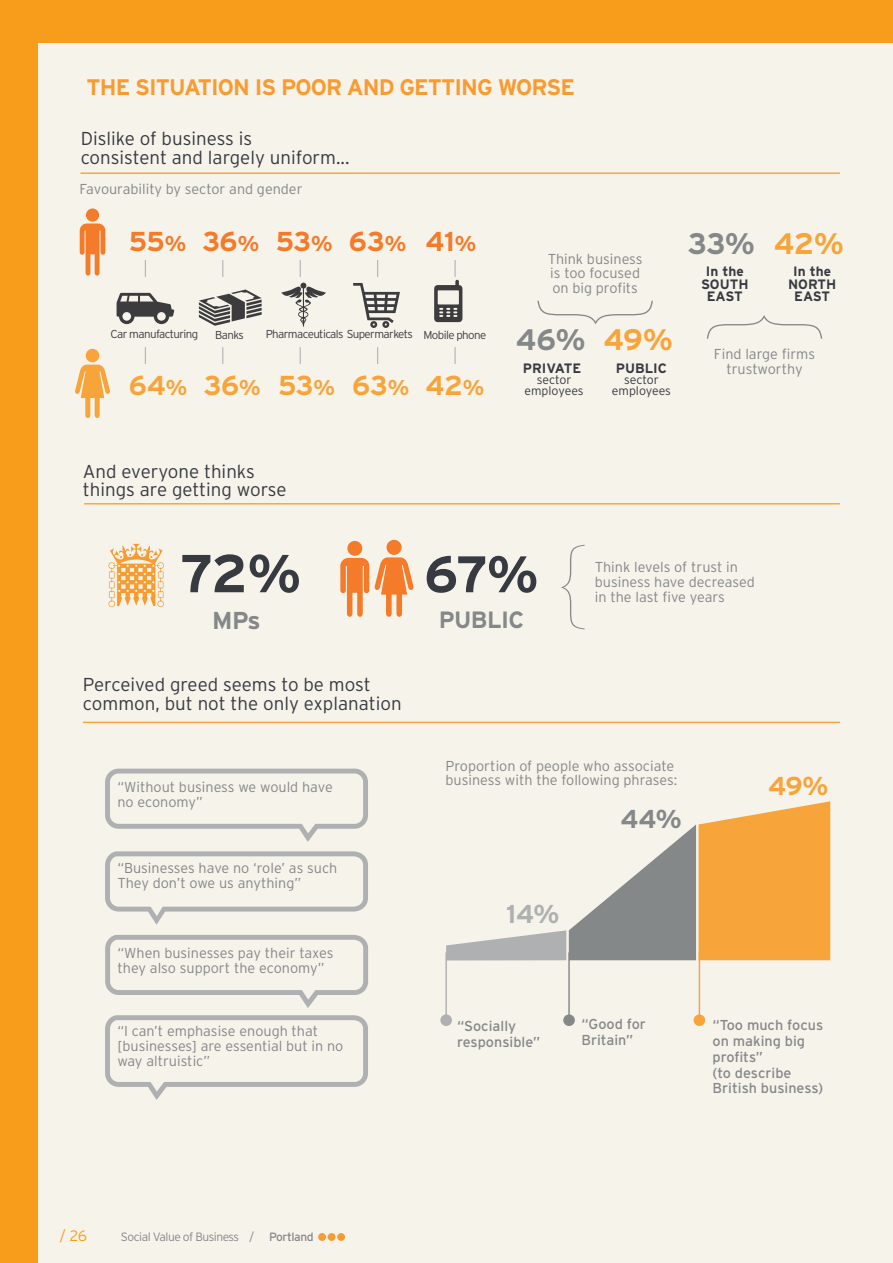
<style>
.page{position:relative;width:893px;height:1263px;background:#f89c1c}
.page>*{position:absolute;margin:0;border:0;box-sizing:border-box;transform-origin:0 0}
.t1{font:700 53.25px "Interstate";color:#373a41}
.t2{font:700 51.3px "Interstate";color:#373a41}
.t3{font:700 29.7px "Interstate";color:#858889}
.t4{font:700 29.7px "Interstate";color:#f7a53b}
.t5{font:700 27.3px "Interstate";letter-spacing:-.015em;color:#f47b29}
.t6{font:700 27.3px "Interstate";letter-spacing:-.015em;color:#f7a53b}
.t7{font:700 25.95px "Interstate";color:#f7a53b}
.t8{font:700 25.95px "Interstate";color:#858889}
.t9{font:700 25.95px "Interstate";color:#afb0b1}
.t10{font:700 24.45px "Interstate";color:#858889}
.t11{font:700 23.55px "Interstate";letter-spacing:-.025em;color:#858889}
.Introduction_text_01{font:700 22.5px "Interstate";letter-spacing:-.04em;color:#f89c31}
.t12{font:300 18.75px/18.8px "Interstate";color:#373a41}
.t13{font:300 15px "Interstate";color:#f89c1c}
.t14{font:300 14.4px/14.7px "Interstate";color:#858889}
.t15{font:14.4px/15.8px "Interstate";color:#858889}
.t16{font:700 13.65px/12.3px "Interstate";color:#373a41;text-align:center}
.t17{font:300 12.3px/11.4px "Interstate";color:#373a41;text-align:center}
.Introduction_text_01-2{font:300 12px "Interstate";letter-spacing:-.04em;color:#85888a}
.Introduction_text_01-3{font:12px "Interstate";letter-spacing:-.04em;color:#85888a}
.t18{font:300 11.55px "Interstate";letter-spacing:-.05em;color:#3c3c3f}
.s1{font-size:21.45px}
</style>
<div class="page">
<div style="left:38px;top:43px;width:855px;height:1220px;background:#f6f3eb"></div>
<div style="left:318px;top:1233px;width:8px;height:8px;background:#f89c31;border-radius:50%"></div>
<div style="left:328px;top:1233px;width:7px;height:8px;background:#f89c31;border-radius:50%"></div>
<div style="left:337px;top:1233px;width:8px;height:8px;background:#f89c31;border-radius:50%"></div>
<div style="left:347px;top:541px;width:15px;height:15px;background:#f47b29;border-radius:50%"></div>
<svg style="left:340px;top:557px;width:74px;height:60px"></svg>
<div style="left:386px;top:540px;width:16px;height:15px;background:#f47b29;border-radius:50%"></div>
<svg style="left:80px;top:223px;width:25px;height:53px"></svg>
<div style="left:86px;top:208px;width:13px;height:14px;background:#f47b29;border-radius:50%"></div>
<svg style="left:75px;top:365px;width:35px;height:53px"></svg>
<div style="left:86px;top:349px;width:13px;height:13px;background:#f7a53b;border-radius:50%"></div>
<svg style="left:145px;top:260px;width:1px;height:17px"></svg>
<svg style="left:222px;top:260px;width:1px;height:17px"></svg>
<svg style="left:300px;top:260px;width:1px;height:17px"></svg>
<svg style="left:377px;top:260px;width:1px;height:17px"></svg>
<svg style="left:145px;top:347px;width:1px;height:17px"></svg>
<svg style="left:222px;top:347px;width:1px;height:17px"></svg>
<svg style="left:300px;top:347px;width:1px;height:17px"></svg>
<svg style="left:377px;top:347px;width:1px;height:17px"></svg>
<svg style="left:454px;top:347px;width:2px;height:17px"></svg>
<svg style="left:353px;top:283px;width:47px;height:45px"></svg>
<svg style="left:199px;top:289px;width:63px;height:37px"></svg>
<svg style="left:281px;top:283px;width:45px;height:44px"></svg>
<svg style="left:117px;top:293px;width:57px;height:31px"></svg>
<svg style="left:434px;top:260px;width:28px;height:62px"></svg>
<svg style="left:105px;top:769px;width:263px;height:73px"></svg>
<svg style="left:105px;top:851px;width:263px;height:74px"></svg>
<svg style="left:105px;top:935px;width:263px;height:73px"></svg>
<svg style="left:105px;top:1015px;width:263px;height:85px"></svg>
<hr style="left:80px;top:172px;width:760px;height:2px;background:#f7a53b">
<hr style="left:84px;top:503px;width:756px;height:1px;background:#f7a53b">
<hr style="left:83px;top:722px;width:757px;height:1px;background:#f7a53b">
<svg style="left:537px;top:301px;width:116px;height:23px"></svg>
<svg style="left:707px;top:315px;width:115px;height:24px"></svg>
<svg style="left:561px;top:545px;width:24px;height:84px"></svg>
<svg style="left:446px;top:801px;width:384px;height:159px"></svg>
<div style="left:694px;top:1014px;width:11px;height:12px;background:#f7a53b;border-radius:50%"></div>
<hr style="left:699px;top:952px;width:1px;height:68px;background:#f7a53b">
<div style="left:563px;top:1014px;width:12px;height:12px;background:#858889;border-radius:50%"></div>
<hr style="left:568px;top:952px;width:2px;height:68px;background:#858889">
<div style="left:440px;top:1014px;width:12px;height:12px;background:#afb0b1;border-radius:50%"></div>
<hr style="left:445px;top:952px;width:2px;height:68px;background:#afb0b1">
<svg style="left:108px;top:544px;width:56px;height:63px"></svg>
<p class="Introduction_text_01" style="left:87px;top:73px;width:490px">THE SITUATION IS POOR AND GETTING WORSE</p>
<p class="t12" style="left:81px;top:129px;width:270px">Dislike of business is<br>consistent and largely uniform...</p>
<p class="t14" style="left:80px;top:181px;width:225px">Favourability by sector and gender</p>
<p class="t5" style="left:129px;top:225px;width:59px">55<span class="s1">%</span></p>
<p class="t5" style="left:202px;top:225px;width:58px">36<span class="s1">%</span></p>
<p class="t5" style="left:276px;top:225px;width:58px">53<span class="s1">%</span></p>
<p class="t5" style="left:349px;top:225px;width:59px">63<span class="s1">%</span></p>
<p class="t5" style="left:425px;top:225px;width:52px">41<span class="s1">%</span></p>
<p class="t18" style="left:111px;top:327px;width:89px">Car manufacturing</p>
<p class="t18" style="left:266px;top:327px;width:222px">Pharmaceuticals Supermarkets Mobile phone</p>
<p class="t18" style="left:215px;top:328px;width:30px">Banks</p>
<p class="t6" style="left:129px;top:369px;width:60px">64<span class="s1">%</span></p>
<p class="t6" style="left:204px;top:369px;width:58px">36<span class="s1">%</span></p>
<p class="t6" style="left:278px;top:369px;width:58px">53<span class="s1">%</span></p>
<p class="t6" style="left:352px;top:369px;width:59px">63<span class="s1">%</span></p>
<p class="t6" style="left:425px;top:369px;width:60px">42<span class="s1">%</span></p>
<p class="t12" style="left:83px;top:462px;width:205px">And everyone thinks things are getting worse</p>
<p class="t14" style="left:548px;top:251px;width:96px">Think business is too focused on big profits</p>
<p class="t3" style="left:516px;top:322px;width:71px">46%</p>
<p class="t16" style="left:523px;top:362px;width:60px">PRIVATE</p>
<p class="t17" style="left:524px;top:374px;width:61px">sector employees</p>
<p class="t4" style="left:604px;top:322px;width:71px">49%</p>
<p class="t16" style="left:616px;top:362px;width:53px">PUBLIC</p>
<p class="t17" style="left:612px;top:374px;width:61px">sector employees</p>
<p class="t3" style="left:688px;top:226px;width:69px">33%</p>
<p class="t16" style="left:701px;top:265px;width:49px">In the<br>SOUTH<br>EAST</p>
<p class="t4" style="left:774px;top:226px;width:72px">42%</p>
<p class="t16" style="left:788px;top:265px;width:50px">In the<br>NORTH<br>EAST</p>
<p class="t14" style="left:714px;top:347px;width:103px;text-align:center">Find large firms trustworthy</p>
<p class="t1" style="left:180px;top:541px;width:122px">72%</p>
<p class="t10" style="left:212px;top:606px;width:50px">MPs</p>
<p class="t12" style="left:83px;top:675px;width:320px">Perceived greed seems to be most common, but not the only explanation</p>
<p class="t14" style="left:117px;top:779px;width:217px">“Without business we would have no economy”</p>
<p class="t14" style="left:117px;top:860px;width:221px">“Businesses have no ‘role’ as such<br>They don’t owe us anything”</p>
<p class="t14" style="left:118px;top:945px;width:217px">“When businesses pay their taxes they also support the economy”</p>
<p class="t14" style="left:117px;top:1024px;width:227px">“I can’t emphasise enough that [businesses] are essential but in no way altruistic”</p>
<p class="t2" style="left:424px;top:543px;width:116px">67%</p>
<p class="t11" style="left:439px;top:605px;width:87px">PUBLIC</p>
<p class="t14" style="left:595px;top:560px;width:162px">Think levels of trust in business have decreased in the last five years</p>
<p class="t14" style="left:446px;top:758px;width:233px">Proportion of people who associate business with the following phrases:</p>
<p class="t9" style="left:506px;top:897px;width:55px">14%</p>
<p class="t8" style="left:620px;top:803px;width:63px">44%</p>
<p class="t7" style="left:768px;top:770px;width:62px">49%</p>
<p class="t15" style="left:457px;top:1018px;width:85px">“Socially responsible”</p>
<p class="t15" style="left:581px;top:1016px;width:66px">“Good for<br>Britain”</p>
<p class="t15" style="left:712px;top:1017px;width:112px">“Too much focus on making big profits”<br>(to describe<br>British business)</p>
<p class="t13" style="left:60px;top:1226px;width:29px">/ 26</p>
<p class="Introduction_text_01-2" style="left:121px;top:1229px;width:135px">Social Value of Business /</p>
<p class="Introduction_text_01-3" style="left:269px;top:1229px;width:46px">Portland</p>
</div>
